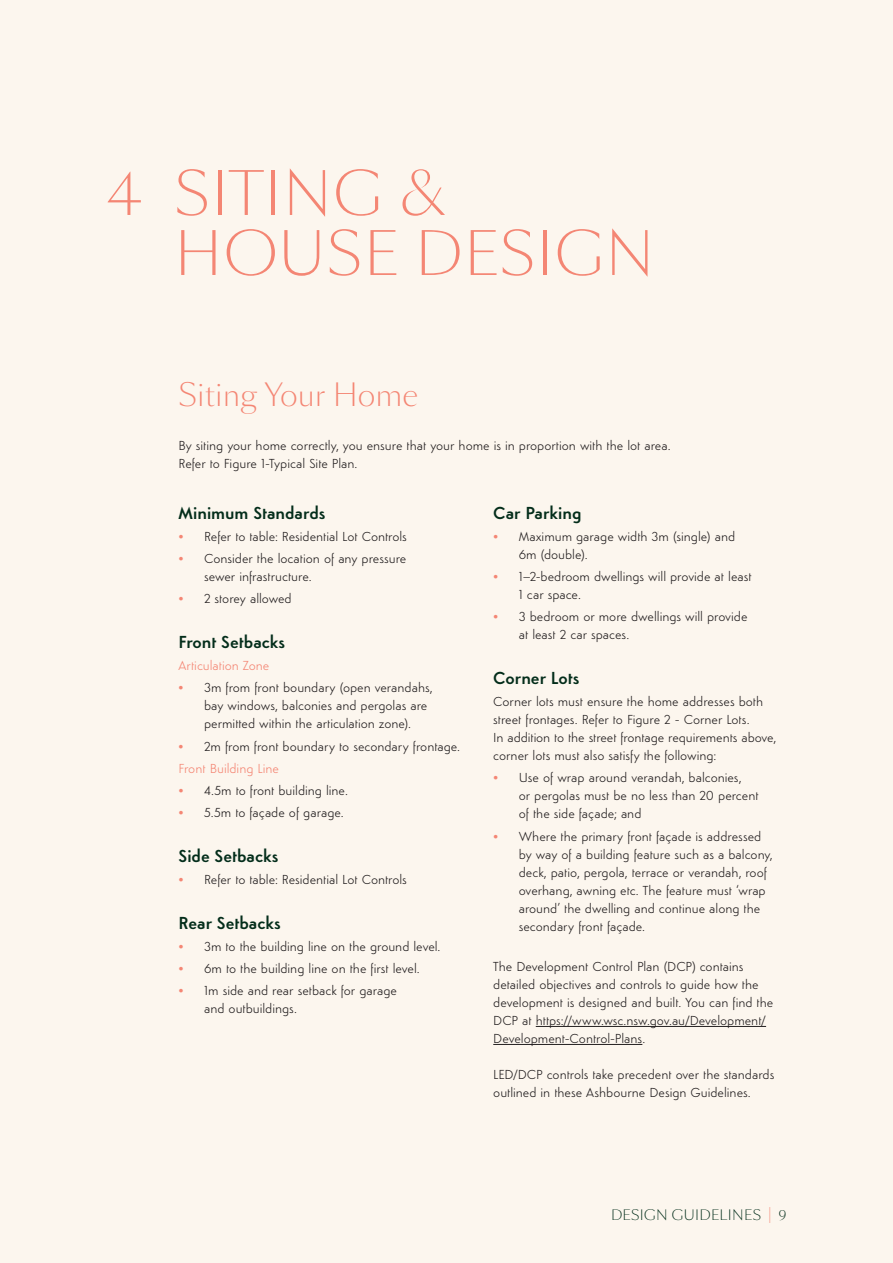
<style>
.page{position:relative;width:893px;height:1263px;background:#fcf6ee}
.page>*{position:absolute;margin:0;border:0;box-sizing:border-box;transform-origin:0 0}
.t1{font:300 57px/60px "Sang Bleu Sans";letter-spacing:.03em;color:#f48674}
.t2{font:300 30px "Sang Bleu Sans";color:#f48674}
.t3{font:600 18px "Simplo";color:#032d1a}
.t4{font:300 13.5px/18px "Simplo";color:#231f20}
.t5{font:300 13.5px "Sang Bleu Sans";letter-spacing:.03em;color:#032d1a}
.t6{font:300 13.5px "Simplo";color:#f48674}
.s1{color:#f48674}
.s2{font-weight:600;color:#f48674}
.s3{font-size:20.25px;color:#f48674}
</style>
<div class="page">
<hr style="left:536px;top:1026px;width:230px;height:1px;background:#231f20">
<hr style="left:493px;top:1044px;width:149px;height:1px;background:#231f20">
<h1 class="t1" style="left:174px;top:165px;width:481px;text-indent:-68px">4 SITING &amp;<br>HOUSE DESIGN</h1>
<h2 class="t2" style="left:179px;top:376px;width:241px">Siting Your Home</h2>
<p class="t4" style="left:179px;top:436px;width:494px">By siting your home correctly, you ensure that your home is in proportion with the lot area.<br>Refer to Figure 1-Typical Site Plan.</p>
<h3 class="t3" style="left:179px;top:502px;width:148px">Minimum Standards</h3>
<p class="t4" style="left:179px;top:527px;width:230px"><span class="s1">•</span> Refer to table: Residential Lot Controls</p>
<p class="t4" style="left:204px;top:549px;width:204px;text-indent:-26px"><span class="s1">•</span> Consider the location of any pressure sewer infrastructure.</p>
<p class="t4" style="left:179px;top:590px;width:115px"><span class="s1">•</span> 2 storey allowed</p>
<h3 class="t3" style="left:179px;top:631px;width:108px">Front Setbacks</h3>
<p class="t6" style="left:179px;top:658px;width:92px">Articulation Zone</p>
<p class="t4" style="left:204px;top:679px;width:230px;text-indent:-26px"><span class="s2">•</span> 3m from front boundary (open verandahs, bay windows, balconies and pergolas are permitted within the articulation zone).</p>
<p class="t4" style="left:179px;top:735px;width:283px;line-height:22.2px"><span class="s2">•</span> 2m from front boundary to secondary frontage.<br><span class="s1">Front Building Line</span></p>
<p class="t4" style="left:179px;top:781px;width:171px"><span class="s1">•</span> 4.5m to front building line.</p>
<p class="t4" style="left:179px;top:804px;width:167px"><span class="s1">•</span> 5.5m to façade of garage.</p>
<h3 class="t3" style="left:179px;top:845px;width:101px">Side Setbacks</h3>
<p class="t4" style="left:179px;top:870px;width:230px"><span class="s1">•</span> Refer to table: Residential Lot Controls</p>
<h3 class="t3" style="left:179px;top:912px;width:104px">Rear Setbacks</h3>
<p class="t4" style="left:179px;top:937px;width:263px"><span class="s1">•</span> 3m to the building line on the ground level.</p>
<p class="t4" style="left:179px;top:959px;width:243px"><span class="s1">•</span> 6m to the building line on the first level.</p>
<p class="t4" style="left:204px;top:982px;width:194px;text-indent:-26px"><span class="s1">•</span> 1m side and rear setback for garage and outbuildings.</p>
<h3 class="t3" style="left:493px;top:502px;width:90px">Car Parking</h3>
<p class="t4" style="left:519px;top:527px;width:218px;text-indent:-26px"><span class="s1">•</span> Maximum garage width 3m (single) and<br>6m (double).</p>
<p class="t4" style="left:519px;top:567px;width:234px;text-indent:-26px"><span class="s1">•</span> 1–2-bedroom dwellings will provide at least<br>1 car space.</p>
<p class="t4" style="left:519px;top:608px;width:230px;text-indent:-26px"><span class="s1">•</span> 3 bedroom or more dwellings will provide at least 2 car spaces.</p>
<h3 class="t3" style="left:493px;top:667px;width:88px">Corner Lots</h3>
<p class="t4" style="left:493px;top:692px;width:284px">Corner lots must ensure the home addresses both street frontages. Refer to Figure 2 - Corner Lots.<br>In addition to the street frontage requirements above, corner lots must also satisfy the following:</p>
<p class="t4" style="left:519px;top:769px;width:241px;text-indent:-26px"><span class="s1">•</span> Use of wrap around verandah, balconies,<br>or pergolas must be no less than 20 percent of the side façade; and</p>
<p class="t4" style="left:519px;top:827px;width:255px;text-indent:-26px"><span class="s1">•</span> Where the primary front façade is addressed by way of a building feature such as a balcony, deck, patio, pergola, terrace or verandah, roof overhang, awning etc. The feature must ‘wrap around’ the dwelling and continue along the secondary front façade.</p>
<p class="t4" style="left:493px;top:957px;width:282px">The Development Control Plan (DCP) contains detailed objectives and controls to guide how the development is designed and built. You can find the DCP at https://www.wsc.nsw.gov.au/Development/ Development-Control-Plans.</p>
<p class="t4" style="left:493px;top:1065px;width:283px">LED/DCP controls take precedent over the standards outlined in these Ashbourne Design Guidelines.</p>
<p class="t5" style="left:611px;top:1207px;width:177px">DESIGN GUIDELINES <span class="s3">|</span> 9</p>
</div>
